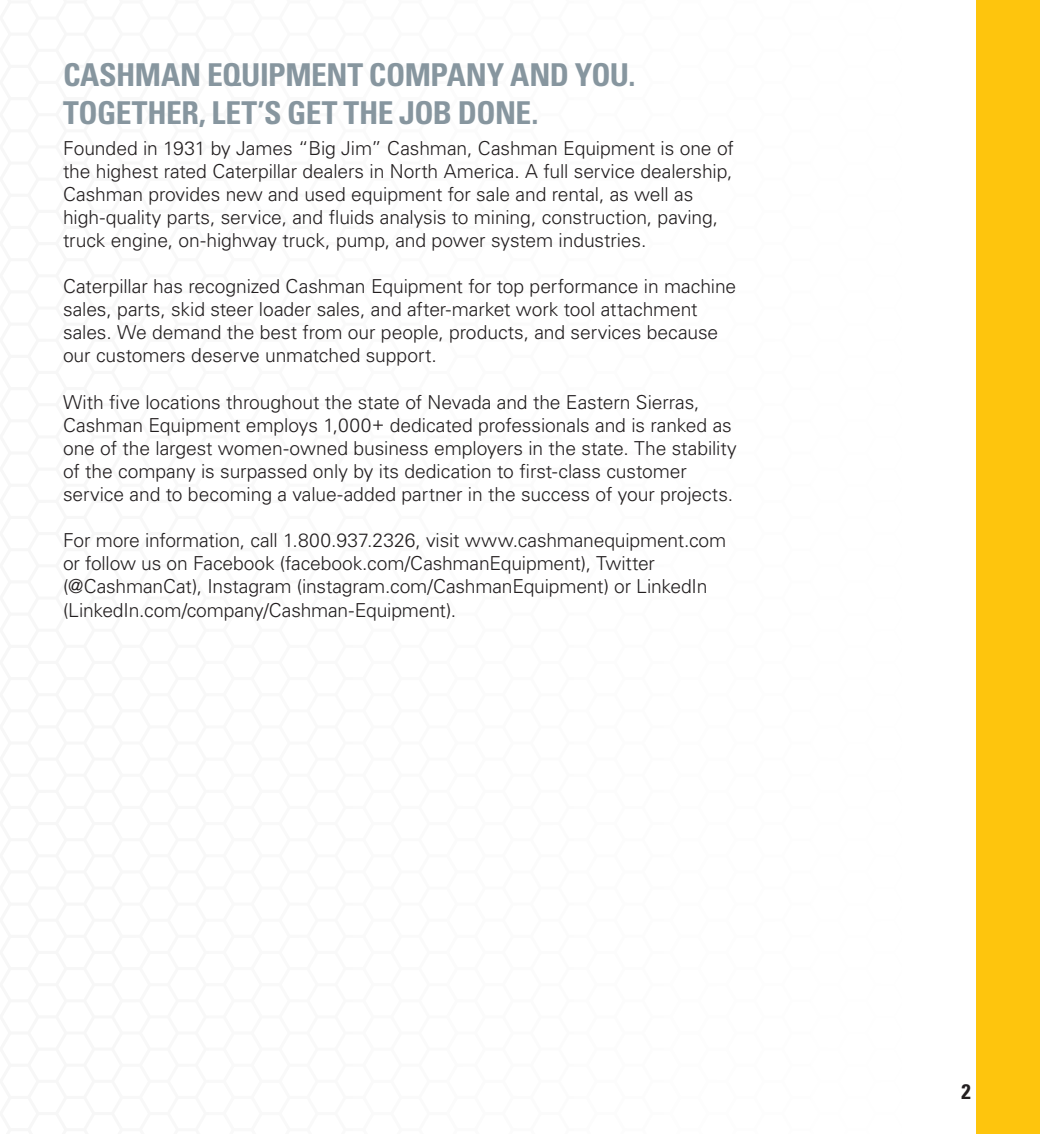
<style>
.page{position:relative;width:1040px;height:1134px;background:#fff}
.page>*{position:absolute;margin:0;border:0;box-sizing:border-box;transform-origin:0 0}
.Tiger_Title_Style{font:700 condensed 31.5px/37.8px "Univers LT Std";letter-spacing:-.015em;color:#87969f}
.t1{font:700 condensed 21px "Univers LT Std";color:#231f20}
.Tiger_Paragraph_Styl{font:300 19.25px/23.1px "Univers LT Std";letter-spacing:-.005em;color:#231f20}
</style>
<div class="page">
<div style="left:976px;top:0;width:64px;height:1134px;background:#fec50d"></div>
<p class="Tiger_Title_Style" style="left:63px;top:56px;width:574px">CASHMAN EQUIPMENT COMPANY AND YOU.<br>TOGETHER, LET’S GET THE JOB DONE.</p>
<p class="Tiger_Paragraph_Styl" style="left:63px;top:136px;width:672px">Founded in 1931 by James “Big Jim” Cashman, Cashman Equipment is one of the highest rated Caterpillar dealers in North America. A full service dealership, Cashman provides new and used equipment for sale and rental, as well as high-quality parts, service, and fluids analysis to mining, construction, paving, truck engine, on-highway truck, pump, and power system industries.</p>
<p class="Tiger_Paragraph_Styl" style="left:63px;top:275px;width:674px">Caterpillar has recognized Cashman Equipment for top performance in machine sales, parts, skid steer loader sales, and after-market work tool attachment sales. We demand the best from our people, products, and services because our customers deserve unmatched support.</p>
<p class="Tiger_Paragraph_Styl" style="left:63px;top:390px;width:675px">With five locations throughout the state of Nevada and the Eastern Sierras, Cashman Equipment employs 1,000+ dedicated professionals and is ranked as one of the largest women-owned business employers in the state. The stability of the company is surpassed only by its dedication to first-class customer service and to becoming a value-added partner in the success of your projects.</p>
<p class="Tiger_Paragraph_Styl" style="left:63px;top:529px;width:664px">For more information, call 1.800.937.2326, visit www.cashmanequipment.com or follow us on Facebook (facebook.com/CashmanEquipment), Twitter (@CashmanCat), Instagram (instagram.com/CashmanEquipment) or LinkedIn (LinkedIn.com/company/Cashman-Equipment).</p>
<p class="t1" style="left:961px;top:1078px;width:11px">2</p>
</div>
